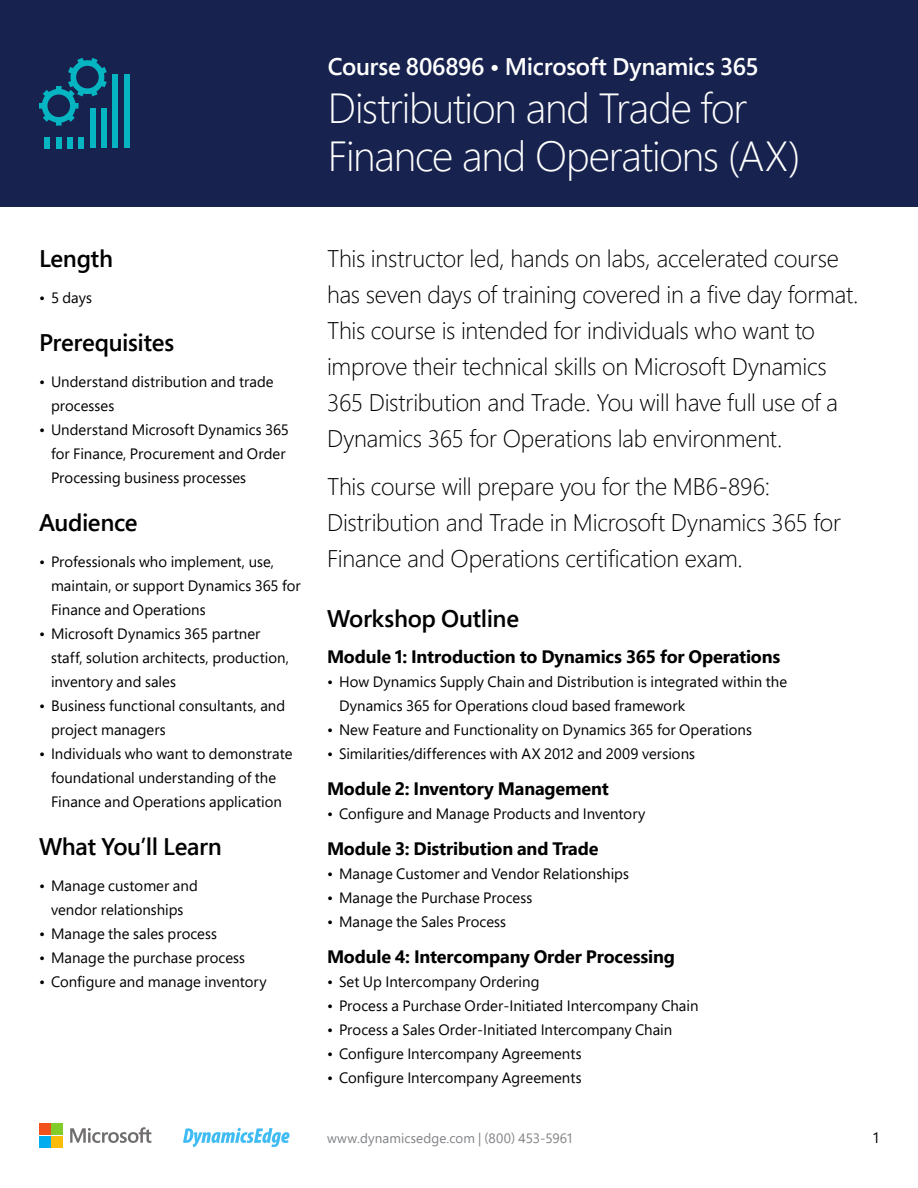
<style>
.page{position:relative;width:918px;height:1188px;background:#fff}
.page>*{position:absolute;margin:0;border:0;box-sizing:border-box;transform-origin:0 0}
.Headline{font:300 42px/48px "Segoe Pro";letter-spacing:-.025em;color:#fff}
.Pull{font:300 24px/36px "Segoe Pro";letter-spacing:-.01em;color:#000}
.Subhead{font:600 24px "Segoe Pro";letter-spacing:-.015em;color:#000}
.D365{font:600 24px "Segoe Pro";letter-spacing:-.01em;color:#fff}
.WORKSHOP_OUTLINE{font:600 24px "Segoe Pro";letter-spacing:-.015em;color:#000}
.Module{font:700 18px "Segoe Pro";letter-spacing:-.01em;color:#000}
.Small{font:15px/24px "Segoe Pro";color:#000}
.t1{font:13.5px "Segoe Pro";letter-spacing:.005em;color:#808285}
</style>
<div class="page">
<svg style="left:70px;top:1127px;width:81px;height:16px"></svg>
<div style="left:39px;top:1124px;width:11px;height:11px;background:#f1511b"></div>
<div style="left:52px;top:1124px;width:11px;height:11px;background:#80cc28"></div>
<div style="left:39px;top:1136px;width:11px;height:12px;background:#00adef"></div>
<div style="left:52px;top:1136px;width:11px;height:12px;background:#fbbc09"></div>
<svg style="left:183px;top:1128px;width:107px;height:19px"></svg>
<div style="left:0;top:1px;width:918px;height:206px;background:#17234e"></div>
<svg style="left:39px;top:58px;width:68px;height:68px"></svg>
<div style="left:79px;top:137px;width:5px;height:11px;background:#05b5c1"></div>
<div style="left:67px;top:137px;width:6px;height:11px;background:#05b5c1"></div>
<div style="left:90px;top:109px;width:5px;height:39px;background:#05b5c1"></div>
<div style="left:101px;top:109px;width:6px;height:39px;background:#05b5c1"></div>
<div style="left:112px;top:75px;width:6px;height:73px;background:#05b5c1"></div>
<div style="left:124px;top:75px;width:5px;height:73px;background:#05b5c1"></div>
<div style="left:45px;top:137px;width:5px;height:11px;background:#05b5c1"></div>
<div style="left:56px;top:137px;width:6px;height:11px;background:#05b5c1"></div>
<p class="D365" style="left:328px;top:50px;width:432px">Course 806896 • Microsoft Dynamics 365</p>
<p class="Headline" style="left:328px;top:83px;width:474px">Distribution and Trade for<br>Finance and Operations (AX)</p>
<p class="Subhead" style="left:39px;top:242px;width:76px">Length</p>
<p class="Small" style="left:39px;top:285px;width:55px">• 5 days</p>
<p class="Subhead" style="left:39px;top:326px;width:137px">Prerequisites</p>
<p class="Small" style="left:51px;top:369px;width:224px;text-indent:-12px">• Understand distribution and trade processes</p>
<p class="Small" style="left:51px;top:417px;width:240px;text-indent:-12px">• Understand Microsoft Dynamics 365 for Finance, Procurement and Order<br>Processing business processes</p>
<p class="Subhead" style="left:39px;top:506px;width:100px">Audience</p>
<p class="Small" style="left:51px;top:549px;width:251px;text-indent:-12px">• Professionals who implement, use, maintain, or support Dynamics 365 for<br>Finance and Operations</p>
<p class="Small" style="left:51px;top:621px;width:240px;text-indent:-12px">• Microsoft Dynamics 365 partner staff, solution architects, production, inventory and sales</p>
<p class="Small" style="left:51px;top:693px;width:236px;text-indent:-12px">• Business functional consultants, and project managers</p>
<p class="Small" style="left:39px;top:741px;width:255px;text-align:center">• Individuals who want to demonstrate foundational understanding of the<br>Finance and Operations application</p>
<p class="Subhead" style="left:39px;top:830px;width:184px">What You’ll Learn</p>
<p class="Small" style="left:39px;top:873px;width:160px;text-align:center">• Manage customer and vendor relationships</p>
<p class="Small" style="left:39px;top:921px;width:179px">• Manage the sales process</p>
<p class="Small" style="left:39px;top:945px;width:208px">• Manage the purchase process</p>
<p class="Small" style="left:39px;top:969px;width:229px">• Configure and manage inventory</p>
<p class="Pull" style="left:327px;top:240px;width:533px">This instructor led, hands on labs, accelerated course has seven days of training covered in a five day format.<br>This course is intended for individuals who want to improve their technical skills on Microsoft Dynamics 365 Distribution and Trade. You will have full use of a Dynamics 365 for Operations lab environment.</p>
<p class="Pull" style="left:327px;top:468px;width:515px">This course will prepare you for the MB6-896:<br>Distribution and Trade in Microsoft Dynamics 365 for<br>Finance and Operations certification exam.</p>
<p class="WORKSHOP_OUTLINE" style="left:327px;top:602px;width:194px">Workshop Outline</p>
<p class="Module" style="left:327px;top:644px;width:455px">Module 1: Introduction to Dynamics 365 for Operations</p>
<p class="Small" style="left:339px;top:669px;width:450px;text-indent:-12px">• How Dynamics Supply Chain and Distribution is integrated within the<br>Dynamics 365 for Operations cloud based framework</p>
<p class="Small" style="left:327px;top:717px;width:426px">• New Feature and Functionality on Dynamics 365 for Operations</p>
<p class="Small" style="left:327px;top:741px;width:370px">• Similarities/differences with AX 2012 and 2009 versions</p>
<p class="Module" style="left:327px;top:776px;width:283px">Module 2: Inventory Management</p>
<p class="Small" style="left:327px;top:801px;width:320px">• Configure and Manage Products and Inventory</p>
<p class="Module" style="left:327px;top:836px;width:273px">Module 3: Distribution and Trade</p>
<p class="Small" style="left:327px;top:861px;width:303px">• Manage Customer and Vendor Relationships</p>
<p class="Small" style="left:327px;top:885px;width:207px">• Manage the Purchase Process</p>
<p class="Small" style="left:327px;top:909px;width:181px">• Manage the Sales Process</p>
<p class="Module" style="left:327px;top:944px;width:349px">Module 4: Intercompany Order Processing</p>
<p class="Small" style="left:327px;top:969px;width:214px">• Set Up Intercompany Ordering</p>
<p class="Small" style="left:327px;top:993px;width:373px">• Process a Purchase Order-Initiated Intercompany Chain</p>
<p class="Small" style="left:327px;top:1017px;width:347px">• Process a Sales Order-Initiated Intercompany Chain</p>
<p class="Small" style="left:327px;top:1041px;width:256px">• Configure Intercompany Agreements</p>
<p class="Small" style="left:327px;top:1065px;width:256px">• Configure Intercompany Agreements</p>
<p class="t1" style="left:327px;top:1129px;width:247px">www.dynamicsedge.com | (800) 453-5961</p>
<p class="Small" style="left:873px;top:1125px;width:7px">1</p>
</div>
